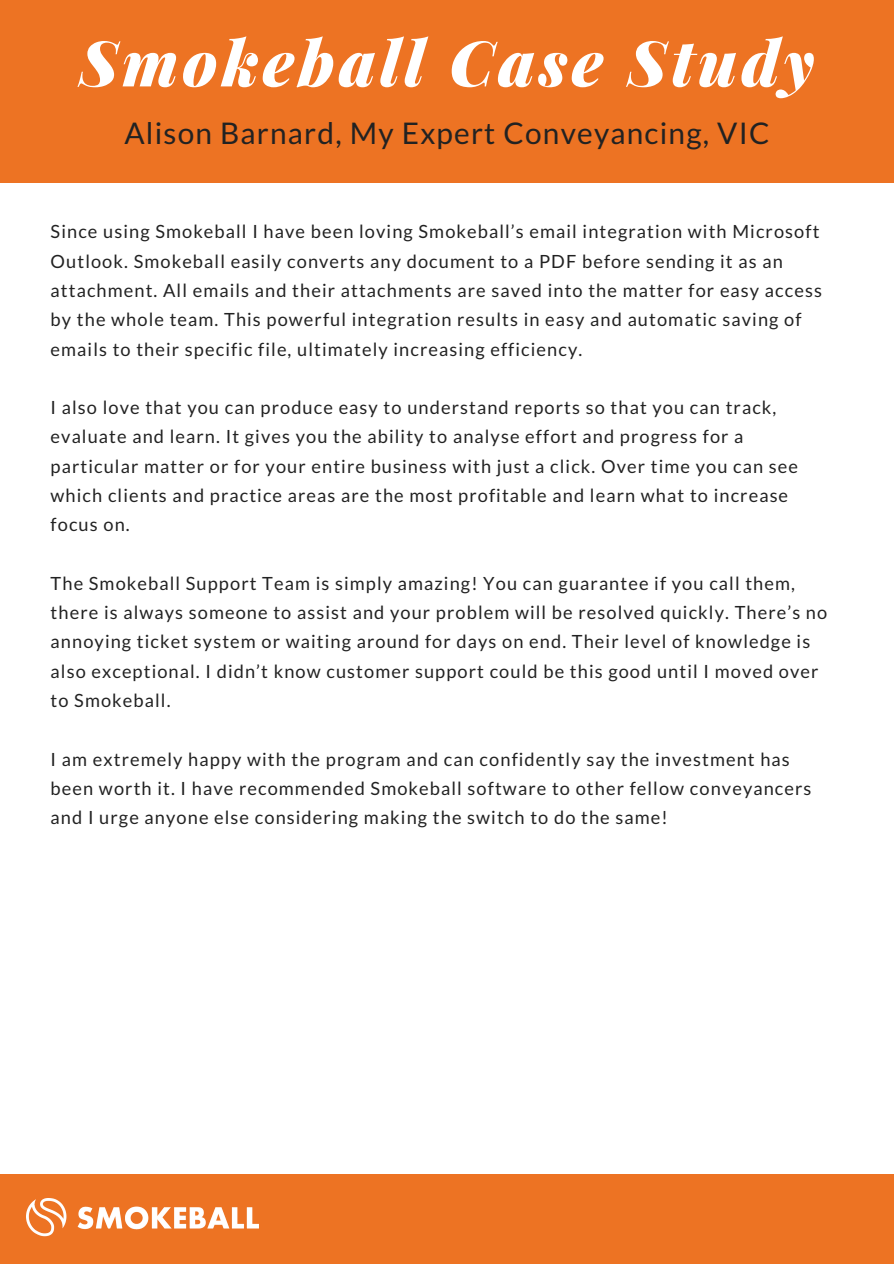
<style>
.page{position:relative;width:894px;height:1264px;background:#fff}
.page>*{position:absolute;margin:0;border:0;box-sizing:border-box;transform-origin:0 0}
.t1{font:italic 900 62.85px "Playfair Display";letter-spacing:.07em;color:#fff}
.t2{font:29.85px "Lato";letter-spacing:.04em;color:#222}
.t3{font:18.15px/29.2px "Lato";letter-spacing:.06em;color:#222}
</style>
<div class="page">
<div style="left:0;top:0;width:893px;height:183px;background:#ed7323"></div>
<div style="left:0;top:1174px;width:893px;height:89px;background:#ed7323"></div>
<img style="left:27px;top:1198px;width:232px;height:39px">
<h1 class="t1" style="left:80px;top:18px;width:736px">Smokeball Case Study</h1>
<h2 class="t2" style="left:124px;top:115px;width:646px">Alison Barnard, My Expert Conveyancing, VIC</h2>
<p class="t3" style="left:51px;top:217px;width:772px">Since using Smokeball I have been loving Smokeball’s email integration with Microsoft Outlook. Smokeball easily converts any document to a PDF before sending it as an attachment. All emails and their attachments are saved into the matter for easy access by the whole team. This powerful integration results in easy and automatic saving of emails to their specific file, ultimately increasing efficiency.</p>
<p class="t3" style="left:51px;top:392px;width:748px">I also love that you can produce easy to understand reports so that you can track, evaluate and learn. It gives you the ability to analyse effort and progress for a particular matter or for your entire business with just a click. Over time you can see which clients and practice areas are the most profitable and learn what to increase focus on.</p>
<p class="t3" style="left:51px;top:568px;width:778px">The Smokeball Support Team is simply amazing! You can guarantee if you call them, there is always someone to assist and your problem will be resolved quickly. There’s no annoying ticket system or waiting around for days on end. Their level of knowledge is also exceptional. I didn’t know customer support could be this good until I moved over to Smokeball.</p>
<p class="t3" style="left:51px;top:744px;width:762px">I am extremely happy with the program and can confidently say the investment has been worth it. I have recommended Smokeball software to other fellow conveyancers and I urge anyone else considering making the switch to do the same!</p>
</div>
